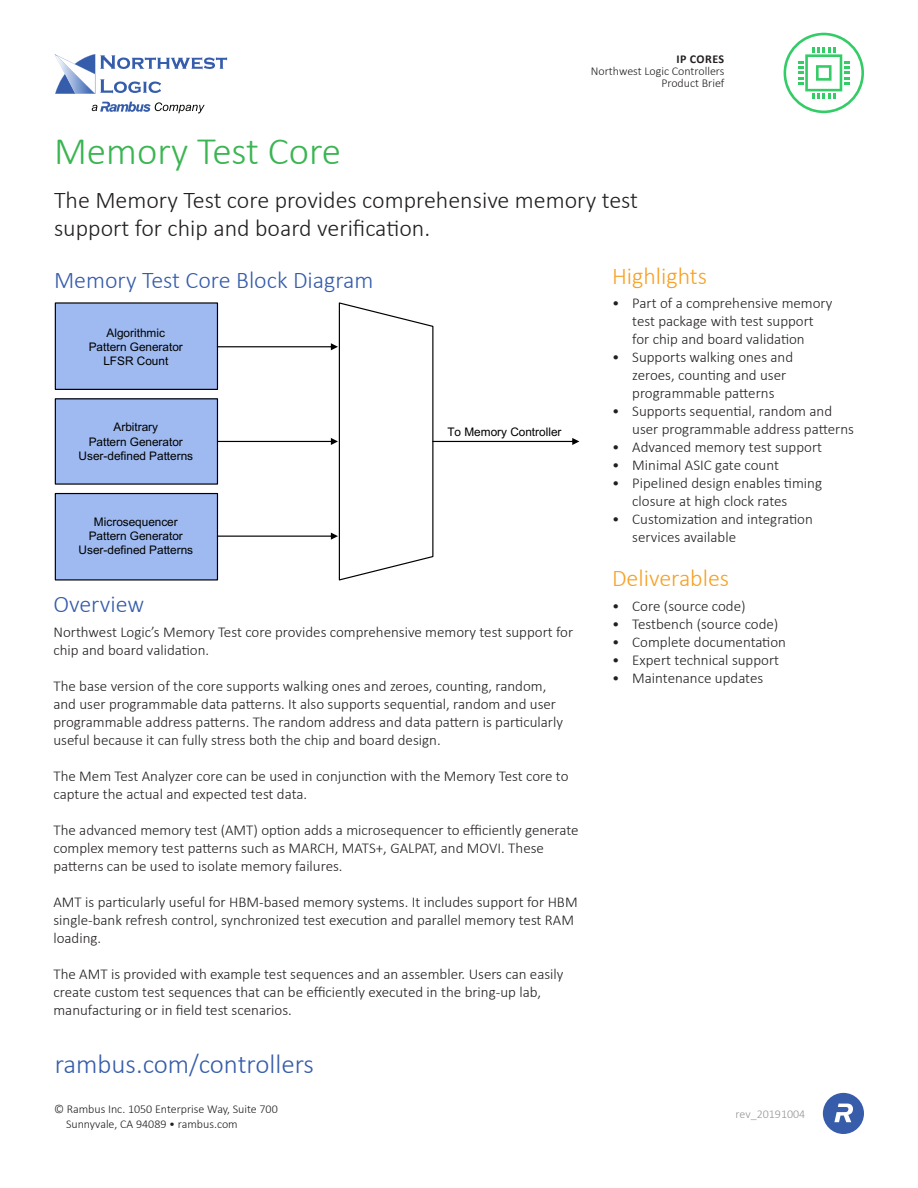
<style>
.page{position:relative;width:918px;height:1188px;background:#fff}
.page>*{position:absolute;margin:0;border:0;box-sizing:border-box;transform-origin:0 0}
.Heading_MID{font:300 39px "Calibri";color:#3bb552}
.Web_Address{font:300 27px "Calibri";color:#365caa}
.t1{font:300 24px/28.8px "Calibri";color:#231f20}
.Heading_2{font:300 24px "Calibri";color:#365caa}
.Heading_2_Sidebar{font:300 24px "Calibri";color:#f7a125}
.Diagram_Label{font:300 15px/18px "Calibri";color:#231f20}
.Corporate_Address{font:300 12px/14.4px "Calibri";color:#231f20}
.Document_Information{font:300 12px/12px "Calibri";color:#231f20;text-align:right}
.Tracking_Number{font:300 12px "Calibri";color:#939598}
.Document_Information-2{font:700 12px "Calibri";letter-spacing:.04em;color:#231f20}
.t2{font:11.85px/14.2px "Arial";letter-spacing:-.005em;color:#000;text-align:center}
</style>
<div class="page">
<svg style="left:823px;top:1093px;width:41px;height:41px"></svg>
<svg style="left:55px;top:54px;width:172px;height:40px"></svg>
<svg style="left:92px;top:102px;width:113px;height:11px"></svg>
<svg style="left:784px;top:33px;width:80px;height:80px"></svg>
<div style="left:55px;top:303px;width:162px;height:86px;background:#9ebaf1"></div>
<div style="left:55px;top:302px;width:163px;height:88px;border:1px solid #000"></div>
<div style="left:55px;top:399px;width:162px;height:85px;background:#9ebaf1"></div>
<div style="left:55px;top:494px;width:162px;height:86px;background:#9ebaf1"></div>
<div style="left:55px;top:493px;width:163px;height:88px;border:1px solid #000"></div>
<svg style="left:217px;top:302px;width:362px;height:279px"></svg>
<p class="Document_Information-2" style="left:677px;top:51px;width:49px">IP CORES</p>
<p class="Document_Information" style="left:591px;top:65px;width:135px">Northwest Logic Controllers<br>Product Brief</p>
<p class="Heading_MID" style="left:54px;top:127px;width:289px">Memory Test Core</p>
<p class="t1" style="left:54px;top:185px;width:586px">The Memory Test core provides comprehensive memory test support for chip and board verification.</p>
<p class="Heading_2_Sidebar" style="left:612px;top:261px;width:97px">Highlights</p>
<p class="Diagram_Label" style="left:612px;top:294px;width:222px;text-align:center">• Part of a comprehensive memory test package with test support<br>for chip and board validation</p>
<p class="Diagram_Label" style="left:632px;top:348px;width:163px;text-indent:-20px">• Supports walking ones and zeroes, counting and user programmable patterns</p>
<p class="Diagram_Label" style="left:632px;top:402px;width:223px;text-indent:-20px">• Supports sequential, random and user programmable address patterns</p>
<p class="Diagram_Label" style="left:612px;top:438px;width:212px">• Advanced memory test support</p>
<p class="Diagram_Label" style="left:612px;top:456px;width:168px">• Minimal ASIC gate count</p>
<p class="Diagram_Label" style="left:632px;top:474px;width:191px;text-indent:-20px">• Pipelined design enables timing closure at high clock rates</p>
<p class="Diagram_Label" style="left:632px;top:510px;width:182px;text-indent:-20px">• Customization and integration services available</p>
<p class="Heading_2_Sidebar" style="left:612px;top:563px;width:119px">Deliverables</p>
<p class="Diagram_Label" style="left:612px;top:597px;width:135px">• Core (source code)</p>
<p class="Diagram_Label" style="left:612px;top:615px;width:168px">• Testbench (source code)</p>
<p class="Diagram_Label" style="left:612px;top:633px;width:176px">• Complete documentation</p>
<p class="Diagram_Label" style="left:612px;top:651px;width:169px">• Expert technical support</p>
<p class="Diagram_Label" style="left:612px;top:669px;width:153px">• Maintenance updates</p>
<p class="Heading_2" style="left:54px;top:265px;width:321px">Memory Test Core Block Diagram</p>
<p class="t2" style="left:89px;top:325px;width:95px">Algorithmic<br>Pattern Generator<br>LFSR Count</p>
<p class="t2" style="left:79px;top:420px;width:116px">Arbitrary<br>Pattern Generator<br>User-defined Patterns</p>
<p class="t2" style="left:447px;top:425px;width:116px">To Memory Controller</p>
<p class="t2" style="left:79px;top:515px;width:116px">Microsequencer<br>Pattern Generator<br>User-defined Patterns</p>
<p class="Heading_2" style="left:53px;top:589px;width:92px">Overview</p>
<p class="Diagram_Label" style="left:53px;top:623px;width:521px">Northwest Logic’s Memory Test core provides comprehensive memory test support for chip and board validation.</p>
<p class="Diagram_Label" style="left:53px;top:677px;width:511px">The base version of the core supports walking ones and zeroes, counting, random, and user programmable data patterns. It also supports sequential, random and user programmable address patterns. The random address and data pattern is particularly useful because it can fully stress both the chip and board design.</p>
<p class="Diagram_Label" style="left:53px;top:767px;width:517px">The Mem Test Analyzer core can be used in conjunction with the Memory Test core to capture the actual and expected test data.</p>
<p class="Diagram_Label" style="left:53px;top:821px;width:527px">The advanced memory test (AMT) option adds a microsequencer to efficiently generate complex memory test patterns such as MARCH, MATS+, GALPAT, and MOVI. These patterns can be used to isolate memory failures.</p>
<p class="Diagram_Label" style="left:53px;top:893px;width:526px">AMT is particularly useful for HBM-based memory systems. It includes support for HBM single-bank refresh control, synchronized test execution and parallel memory test RAM loading.</p>
<p class="Diagram_Label" style="left:53px;top:965px;width:512px">The AMT is provided with example test sequences and an assembler. Users can easily create custom test sequences that can be efficiently executed in the bring-up lab, manufacturing or in field test scenarios.</p>
<p class="Web_Address" style="left:55px;top:1048px;width:261px">rambus.com/controllers</p>
<p class="Corporate_Address" style="left:66px;top:1102px;width:213px;text-indent:-12px">© Rambus Inc. 1050 Enterprise Way, Suite 700<br>Sunnyvale, CA 94089 • rambus.com</p>
<p class="Tracking_Number" style="left:736px;top:1107px;width:71px">rev_20191004</p>
</div>
